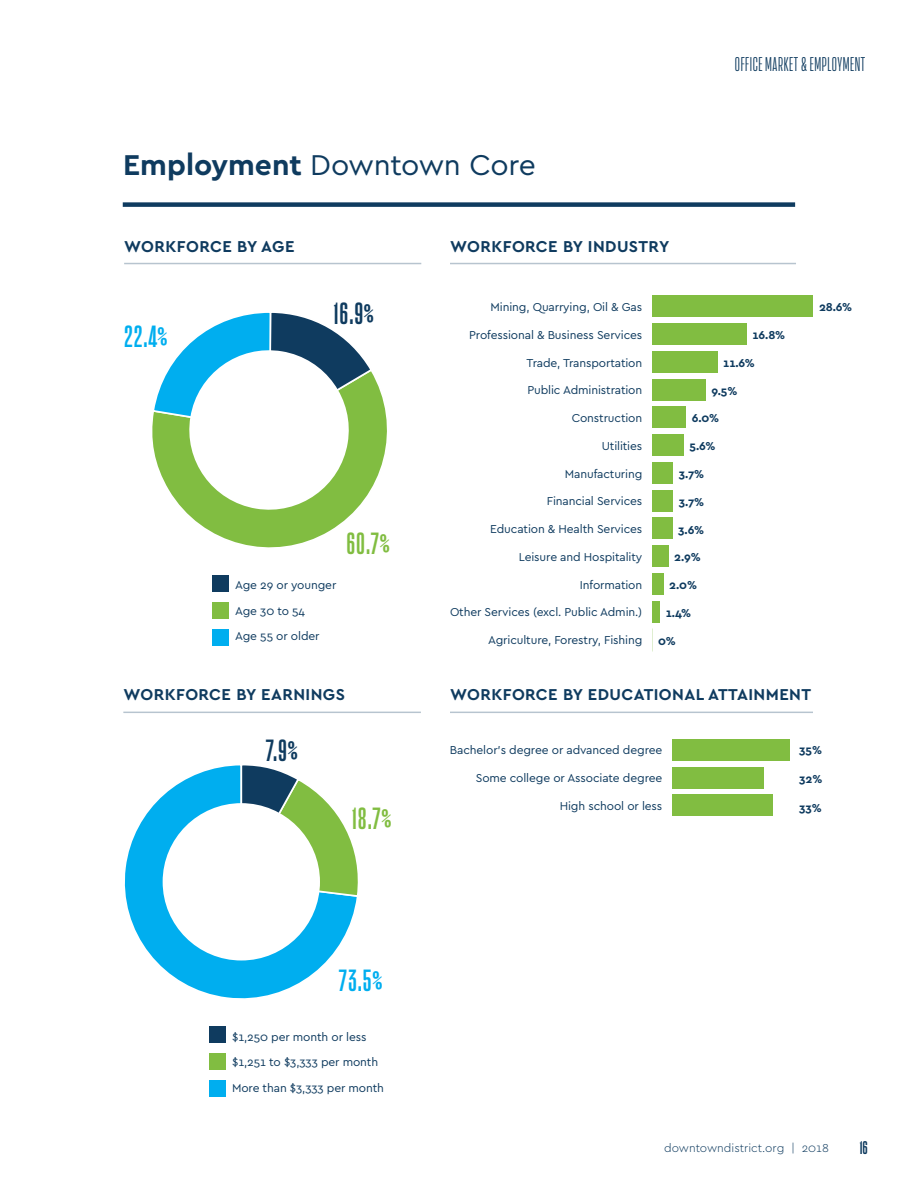
<style>
.page{position:relative;width:918px;height:1188px;background:#fff}
.page>*{position:absolute;margin:0;border:0;box-sizing:border-box;transform-origin:0 0}
.t1{font:30px "Cera";letter-spacing:-.015em;color:#0f3b5f}
.t2{font:30px "Action Cond Bold Grade 1";color:#81bd41}
.t3{font:30px "Action Cond Bold Grade 1";color:#00aeef}
.t4{font:30px "Action Cond Bold Grade 1";color:#0f3b5f}
.t5{font:19.5px "Action Cond Regular Grade 1";letter-spacing:.03em;color:#0f3b5f}
.t6{font:18px "Action Cond Bold Grade 1";color:#0f3b5f}
.t7{font:700 16.5px "Cera";letter-spacing:.025em;color:#0f3b5f}
.t8{font:12px/25.5px "Cera";letter-spacing:-.01em;color:#0f3b5f}
.t9{font:700 12px "Cera";letter-spacing:-.01em;color:#0f3b5f}
.t10{font:300 12px "Cera";color:#0f3b5f}
.s1{font-weight:700}
</style>
<div class="page">
<svg style="left:124px;top:765px;width:233px;height:234px"></svg>
<svg style="left:239px;top:765px;width:119px;height:133px"></svg>
<div style="left:163px;top:803px;width:157px;height:157px;background:#fff;border-radius:50%"></div>
<svg style="left:190px;top:377px;width:197px;height:171px"></svg>
<svg style="left:152px;top:312px;width:222px;height:204px"></svg>
<hr style="left:124px;top:263px;width:297px;height:1px;background:#0f3b5f">
<hr style="left:450px;top:263px;width:346px;height:1px;background:#0f3b5f">
<hr style="left:123px;top:712px;width:298px;height:1px;background:#0f3b5f">
<hr style="left:450px;top:712px;width:363px;height:1px;background:#0f3b5f">
<div style="left:209px;top:1027px;width:16px;height:16px;background:#0f3b5f"></div>
<div style="left:209px;top:1054px;width:16px;height:16px;background:#81bd41"></div>
<div style="left:212px;top:575px;width:16px;height:17px;background:#0f3b5f"></div>
<div style="left:212px;top:602px;width:16px;height:17px;background:#81bd41"></div>
<div style="left:212px;top:629px;width:16px;height:16px;background:#00aeef"></div>
<div style="left:209px;top:1080px;width:16px;height:17px;background:#00aeef"></div>
<div style="left:123px;top:202px;width:672px;height:5px;background:#0f3b5f"></div>
<div style="left:652px;top:295px;width:161px;height:22px;background:#81bd41"></div>
<div style="left:652px;top:323px;width:95px;height:22px;background:#81bd41"></div>
<div style="left:652px;top:351px;width:65px;height:22px;background:#81bd41"></div>
<div style="left:652px;top:379px;width:53px;height:21px;background:#81bd41"></div>
<div style="left:652px;top:406px;width:34px;height:22px;background:#81bd41"></div>
<div style="left:652px;top:434px;width:32px;height:22px;background:#81bd41"></div>
<div style="left:652px;top:462px;width:21px;height:22px;background:#81bd41"></div>
<div style="left:652px;top:490px;width:21px;height:21px;background:#81bd41"></div>
<div style="left:652px;top:517px;width:20px;height:22px;background:#81bd41"></div>
<div style="left:652px;top:545px;width:16px;height:22px;background:#81bd41"></div>
<div style="left:652px;top:573px;width:11px;height:22px;background:#81bd41"></div>
<div style="left:652px;top:601px;width:8px;height:21px;background:#81bd41"></div>
<div style="left:672px;top:739px;width:118px;height:22px;background:#81bd41"></div>
<div style="left:672px;top:767px;width:92px;height:21px;background:#81bd41"></div>
<div style="left:672px;top:794px;width:101px;height:22px;background:#81bd41"></div>
<h1 class="t1" style="left:123px;top:145px;width:414px"><span class="s1">Employment</span> Downtown Core</h1>
<h3 class="t7" style="left:124px;top:235px;width:172px">WORKFORCE BY AGE</h3>
<h3 class="t7" style="left:450px;top:235px;width:221px">WORKFORCE BY INDUSTRY</h3>
<h2 class="t5" style="left:735px;top:54px;width:132px">OFFICE MARKET &amp; EMPLOYMENT</h2>
<h1 class="t3" style="left:124px;top:320px;width:44px">22.4%</h1>
<h1 class="t4" style="left:334px;top:298px;width:41px">16.9%</h1>
<p class="t8" style="left:235px;top:572px;width:103px">Age 29 or younger<br>Age 30 to 54<br>Age 55 or older</p>
<h1 class="t2" style="left:346px;top:527px;width:44px">60.7%</h1>
<p class="t8" style="left:491px;top:294px;width:153px">Mining, Quarrying, Oil &amp; Gas</p>
<p class="t8" style="left:469px;top:322px;width:175px">Professional &amp; Business Services</p>
<p class="t8" style="left:527px;top:349px;width:117px">Trade, Transportation</p>
<p class="t8" style="left:527px;top:377px;width:116px">Public Administration</p>
<p class="t8" style="left:572px;top:405px;width:72px">Construction</p>
<p class="t8" style="left:602px;top:433px;width:42px">Utilities</p>
<p class="t8" style="left:565px;top:460px;width:79px">Manufacturing</p>
<p class="t8" style="left:547px;top:488px;width:97px">Financial Services</p>
<p class="t8" style="left:490px;top:516px;width:154px">Education &amp; Health Services</p>
<p class="t8" style="left:519px;top:544px;width:125px">Leisure and Hospitality</p>
<p class="t8" style="left:580px;top:571px;width:64px">Information</p>
<p class="t8" style="left:450px;top:599px;width:194px">Other Services (excl. Public Admin.)</p>
<p class="t8" style="left:488px;top:627px;width:156px">Agriculture, Forestry, Fishing</p>
<p class="t9" style="left:753px;top:327px;width:34px">16.8%</p>
<p class="t9" style="left:723px;top:355px;width:33px">11.6%</p>
<p class="t9" style="left:711px;top:383px;width:27px">9.5%</p>
<p class="t9" style="left:692px;top:410px;width:29px">6.0%</p>
<p class="t9" style="left:690px;top:438px;width:27px">5.6%</p>
<p class="t9" style="left:679px;top:466px;width:27px">3.7%</p>
<p class="t9" style="left:679px;top:494px;width:27px">3.7%</p>
<p class="t9" style="left:678px;top:522px;width:27px">3.6%</p>
<p class="t9" style="left:674px;top:549px;width:28px">2.9%</p>
<p class="t9" style="left:669px;top:577px;width:29px">2.0%</p>
<p class="t9" style="left:666px;top:605px;width:27px">1.4%</p>
<p class="t9" style="left:658px;top:633px;width:19px">0%</p>
<p class="t9" style="left:819px;top:299px;width:35px">28.6%</p>
<h3 class="t7" style="left:123px;top:684px;width:223px">WORKFORCE BY EARNINGS</h3>
<h3 class="t7" style="left:450px;top:684px;width:363px">WORKFORCE BY EDUCATIONAL ATTAINMENT</h3>
<h1 class="t4" style="left:266px;top:734px;width:33px">7.9%</h1>
<h1 class="t2" style="left:352px;top:802px;width:40px">18.7%</h1>
<h1 class="t3" style="left:339px;top:965px;width:45px">73.5%</h1>
<p class="t8" style="left:232px;top:1023px;width:154px">$1,250 per month or less $1,251 to $3,333 per month<br>More than $3,333 per month</p>
<p class="t8" style="left:450px;top:737px;width:214px">Bachelor’s degree or advanced degree</p>
<p class="t8" style="left:476px;top:764px;width:188px">Some college or Associate degree</p>
<p class="t8" style="left:560px;top:792px;width:104px">High school or less</p>
<p class="t9" style="left:799px;top:742px;width:24px">35%</p>
<p class="t9" style="left:799px;top:771px;width:25px">32%</p>
<p class="t9" style="left:799px;top:800px;width:24px">33%</p>
<p class="t10" style="left:664px;top:1140px;width:166px">downtowndistrict.org | 2018</p>
<h3 class="t6" style="left:860px;top:1138px;width:10px">16</h3>
</div>
